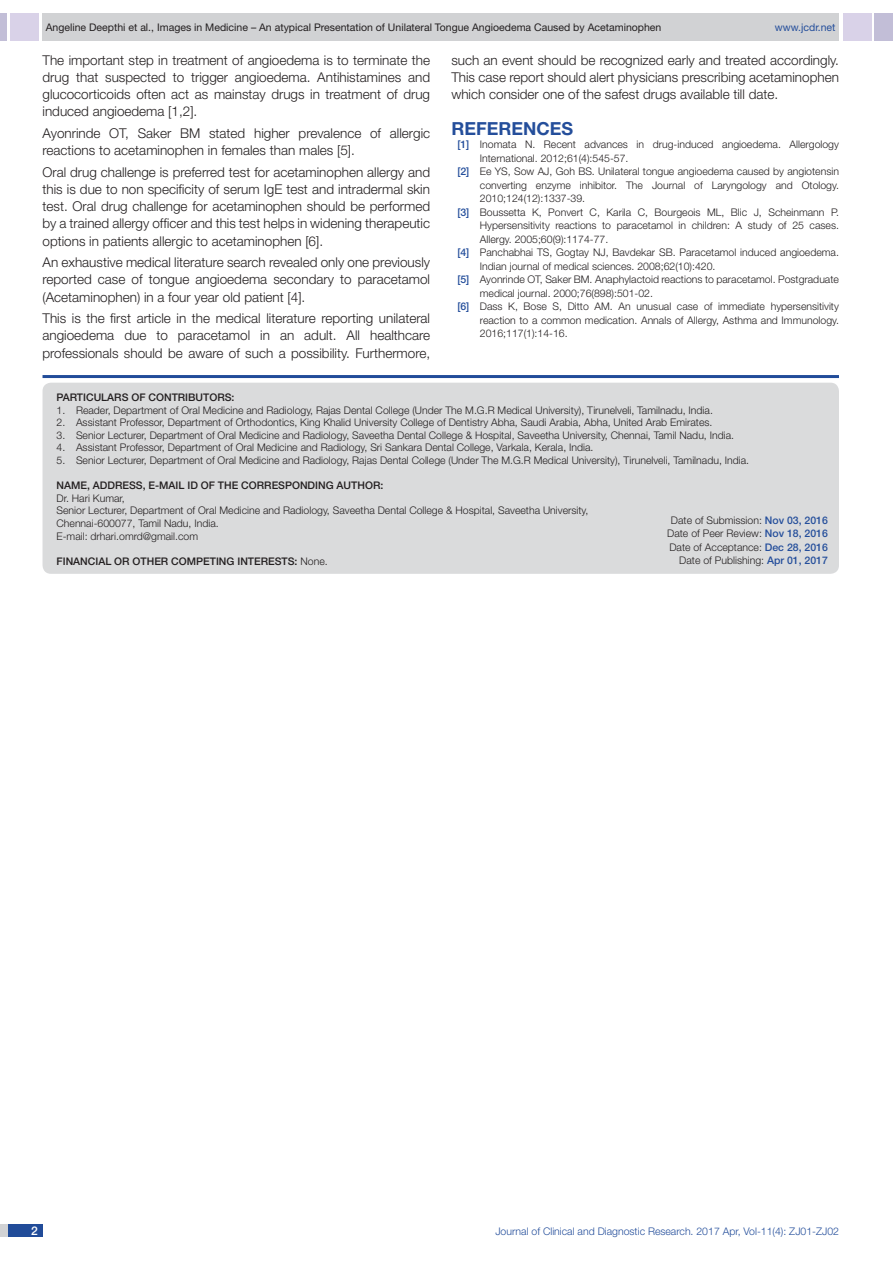
<style>
.page{position:relative;width:893px;height:1263px;background:#fff}
.page>*{position:absolute;margin:0;border:0;box-sizing:border-box;transform-origin:0 0}
.Heading{font:700 18px "Helvetica Neue";color:#244e9b}
.Body_text{font:300 13.5px/17.2px "Helvetica Neue";color:#231f20;text-align:justify}
.t1{font:500 12px "Helvetica Neue";color:#fff}
.Partic_Contri_Txt{font:300 10.5px "Helvetica Neue";color:#231f20}
.Partic_Contri_Head{font:500 10.5px "Helvetica Neue";color:#231f20}
.t2{font:10.5px "Helvetica Neue";color:#231f20}
.t3{font:300 10.5px "Helvetica Neue";color:#244e9b}
.t4{font:10.5px "Helvetica Neue";color:#244e9b}
.s1{font-weight:500;color:#244e9b}
.s2{font-weight:300}
</style>
<div class="page">
<div style="left:0;top:13px;width:7px;height:28px;background:#c2bed7"></div>
<div style="left:10px;top:13px;width:29px;height:28px;background:#d9d2e8"></div>
<div style="left:43px;top:13px;width:796px;height:28px;background:#d1d2d4"></div>
<div style="left:875px;top:13px;width:18px;height:28px;background:#c2bed7"></div>
<div style="left:843px;top:13px;width:29px;height:28px;background:#d9d2e8"></div>
<div style="left:0;top:1224px;width:43px;height:13px;background:#d1d2d4"></div>
<div style="left:8px;top:1224px;width:35px;height:13px;background:#214c99"></div>
<hr style="left:43px;top:375px;width:796px;height:3px;background:#214c99">
<div style="left:43px;top:383px;width:796px;height:191px;background:#dadbdc;border-radius:9px"></div>
<p class="t2" style="left:46px;top:21px;width:617px">Angeline Deepthi et al., Images in Medicine – An atypical Presentation of Unilateral Tongue Angioedema Caused by Acetaminophen</p>
<p class="t4" style="left:775px;top:21px;width:62px">www.jcdr.net</p>
<p class="Body_text" style="left:43px;top:51px;width:389px">The important step in treatment of angioedema is to terminate the drug that suspected to trigger angioedema. Antihistamines and glucocorticoids often act as mainstay drugs in treatment of drug induced angioedema [1,2].</p>
<p class="Body_text" style="left:43px;top:124px;width:389px">Ayonrinde OT, Saker BM stated higher prevalence of allergic reactions to acetaminophen in females than males [5].</p>
<p class="Body_text" style="left:43px;top:163px;width:389px">Oral drug challenge is preferred test for acetaminophen allergy and this is due to non specificity of serum IgE test and intradermal skin test. Oral drug challenge for acetaminophen should be performed by a trained allergy officer and this test helps in widening therapeutic options in patients allergic to acetaminophen [6].</p>
<p class="Body_text" style="left:43px;top:253px;width:389px">An exhaustive medical literature search revealed only one previously reported case of tongue angioedema secondary to paracetamol (Acetaminophen) in a four year old patient [4].</p>
<p class="Body_text" style="left:43px;top:309px;width:389px">This is the first article in the medical literature reporting unilateral angioedema due to paracetamol in an adult. All healthcare professionals should be aware of such a possibility. Furthermore,</p>
<p class="Body_text" style="left:451px;top:51px;width:389px">such an event should be recognized early and treated accordingly.<br>This case report should alert physicians prescribing acetaminophen which consider one of the safest drugs available till date.</p>
<p class="Heading" style="left:451px;top:117px;width:123px">REFERENCES</p>
<p class="Partic_Contri_Txt" style="left:457px;top:138px;width:383px"><span class="s1">[1]</span> Inomata N. Recent advances in drug-induced angioedema. Allergology</p>
<p class="Partic_Contri_Txt" style="left:480px;top:152px;width:150px">International. 2012;61(4):545-57.</p>
<p class="Partic_Contri_Txt" style="left:457px;top:165px;width:383px"><span class="s1">[2]</span> Ee YS, Sow AJ, Goh BS. Unilateral tongue angioedema caused by angiotensin</p>
<p class="Partic_Contri_Txt" style="left:480px;top:179px;width:361px">converting enzyme inhibitor. The Journal of Laryngology and Otology.</p>
<p class="Partic_Contri_Txt" style="left:480px;top:192px;width:107px">2010;124(12):1337-39.</p>
<p class="Partic_Contri_Txt" style="left:457px;top:206px;width:383px"><span class="s1">[3]</span> Boussetta K, Ponvert C, Karila C, Bourgeois ML, Blic J, Scheinmann P.</p>
<p class="Partic_Contri_Txt" style="left:480px;top:219px;width:361px">Hypersensitivity reactions to paracetamol in children: A study of 25 cases.</p>
<p class="Partic_Contri_Txt" style="left:480px;top:233px;width:130px">Allergy. 2005;60(9):1174-77.</p>
<p class="Partic_Contri_Txt" style="left:457px;top:246px;width:383px"><span class="s1">[4]</span> Panchabhai TS, Gogtay NJ, Bavdekar SB. Paracetamol induced angioedema.</p>
<p class="Partic_Contri_Txt" style="left:480px;top:260px;width:237px">Indian journal of medical sciences. 2008;62(10):420.</p>
<p class="Partic_Contri_Txt" style="left:457px;top:273px;width:383px"><span class="s1">[5]</span> Ayonrinde OT, Saker BM. Anaphylactoid reactions to paracetamol. Postgraduate</p>
<p class="Partic_Contri_Txt" style="left:480px;top:287px;width:175px">medical journal. 2000;76(898):501-02.</p>
<p class="Partic_Contri_Txt" style="left:457px;top:300px;width:383px"><span class="s1">[6]</span> Dass K, Bose S, Ditto AM. An unusual case of immediate hypersensitivity</p>
<p class="Partic_Contri_Txt" style="left:480px;top:314px;width:361px">reaction to a common medication. Annals of Allergy, Asthma and Immunology.</p>
<p class="Partic_Contri_Txt" style="left:480px;top:327px;width:89px">2016;117(1):14-16.</p>
<p class="Partic_Contri_Head" style="left:57px;top:391px;width:179px">PARTICULARS OF CONTRIBUTORS:</p>
<p class="Partic_Contri_Txt" style="left:57px;top:403px;width:658px">1. Reader, Department of Oral Medicine and Radiology, Rajas Dental College (Under The M.G.R Medical University), Tirunelveli, Tamilnadu, India.</p>
<p class="Partic_Contri_Txt" style="left:57px;top:416px;width:657px">2. Assistant Professor, Department of Orthodontics, King Khalid University College of Dentistry Abha, Saudi Arabia, Abha, United Arab Emirates.</p>
<p class="Partic_Contri_Txt" style="left:57px;top:429px;width:679px">3. Senior Lecturer, Department of Oral Medicine and Radiology, Saveetha Dental College &amp; Hospital, Saveetha University, Chennai, Tamil Nadu, India.</p>
<p class="Partic_Contri_Txt" style="left:57px;top:441px;width:538px">4. Assistant Professor, Department of Oral Medicine and Radiology, Sri Sankara Dental College, Varkala, Kerala, India.</p>
<p class="Partic_Contri_Txt" style="left:57px;top:454px;width:694px">5. Senior Lecturer, Department of Oral Medicine and Radiology, Rajas Dental College (Under The M.G.R Medical University), Tirunelveli, Tamilnadu, India.</p>
<p class="Partic_Contri_Head" style="left:57px;top:479px;width:328px">NAME, ADDRESS, E-MAIL ID OF THE CORRESPONDING AUTHOR:</p>
<p class="Partic_Contri_Txt" style="left:57px;top:492px;width:70px">Dr. Hari Kumar,</p>
<p class="Partic_Contri_Txt" style="left:57px;top:504px;width:533px">Senior Lecturer, Department of Oral Medicine and Radiology, Saveetha Dental College &amp; Hospital, Saveetha University,</p>
<p class="Partic_Contri_Txt" style="left:57px;top:517px;width:164px">Chennai-600077, Tamil Nadu, India.</p>
<p class="Partic_Contri_Txt" style="left:57px;top:529px;width:143px">E-mail: drhari.omrd@gmail.com</p>
<p class="Partic_Contri_Head" style="left:57px;top:555px;width:14px">Financial</p>
<p class="Partic_Contri_Head" style="left:114px;top:555px;width:215px">OR OTHER COMPETING INTERESTS: <span class="s2">None.</span></p>
<p class="Partic_Contri_Txt" style="left:671px;top:513px;width:158px">Date of Submission: <span class="s1">Nov 03, 2016</span></p>
<p class="Partic_Contri_Txt" style="left:667px;top:527px;width:162px">Date of Peer Review: <span class="s1">Nov 18, 2016</span></p>
<p class="Partic_Contri_Txt" style="left:669px;top:540px;width:160px">Date of Acceptance: <span class="s1">Dec 28, 2016</span></p>
<p class="Partic_Contri_Txt" style="left:679px;top:554px;width:150px">Date of Publishing: <span class="s1">Apr 01, 2017</span></p>
<p class="t1" style="left:31px;top:1223px;width:8px">2</p>
<p class="t3" style="left:495px;top:1225px;width:345px">Journal of Clinical and Diagnostic Research. 2017 Apr, Vol-11(4): ZJ01-ZJ02</p>
</div>
